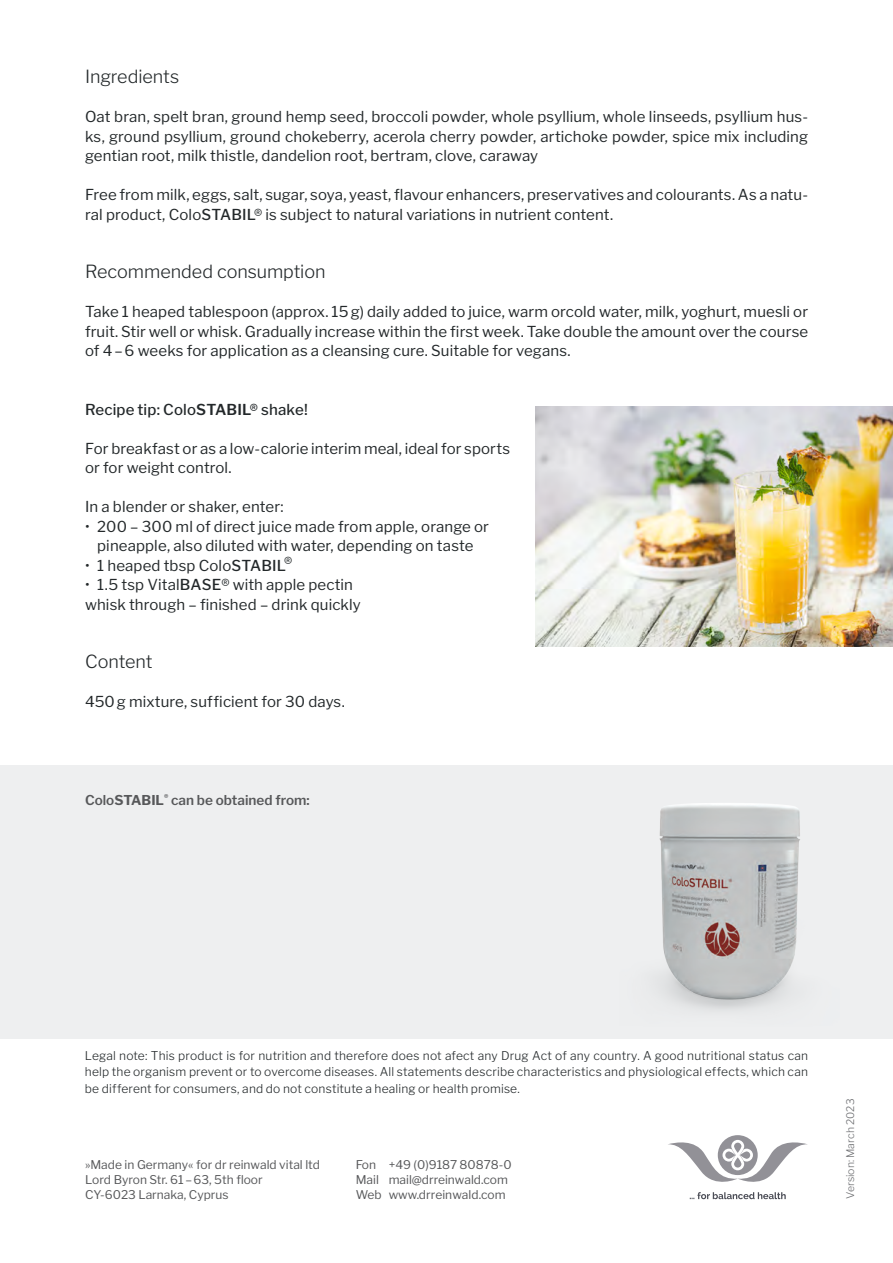
<style>
.page{position:relative;width:893px;height:1263px;background:#fff}
.page>*{position:absolute;margin:0;border:0;box-sizing:border-box;transform-origin:0 0}
.t1{font:300 18px "Libre Franklin";letter-spacing:-.005em;color:#23282a}
.t2{font:15px/19.5px "Libre Franklin";letter-spacing:.01em;color:#23282a}
.t3{font:500 15px "Libre Franklin";letter-spacing:.01em;color:#23282a}
.t4{font:600 13.5px "Libre Franklin";color:#57585a}
.t5{font:300 12px/16.5px "Libre Franklin";letter-spacing:.015em;color:#23282a;text-align:justify}
.t6{font:12px/15px "Libre Franklin";color:#57585a}
.t7{font:300 10.5px "Libre Franklin";color:#6c6d70}
.s1{font-weight:500}
.s2{font-weight:600}
.s3{font-weight:700}
</style>
<div class="page">
<svg style="left:668px;top:1135px;width:140px;height:64px"></svg>
<div style="left:0;top:766px;width:893px;height:273px;background:#eeeff0"></div>
<img style="left:659px;top:803px;width:141px;height:208px">
<img style="left:536px;top:406px;width:357px;height:241px">
<p class="t1" style="left:85px;top:66px;width:96px">Ingredients</p>
<p class="t2" style="left:85px;top:107px;width:725px;text-align:justify">Oat bran, spelt bran, ground hemp seed, broccoli powder, whole psyllium, whole linseeds, psyllium hus&shy;ks, ground psyllium, ground chokeberry, acerola cherry powder, artichoke powder, spice mix including gentian root, milk thistle, dandelion root, bertram, clove, caraway</p>
<p class="t2" style="left:85px;top:185px;width:725px">Free from milk, eggs, salt, sugar, soya, yeast, flavour enhancers, preservatives and colourants. As a natu&shy;ral product, Colo<span class="s1">STABIL</span>® is subject to natural variations in nutrient content.</p>
<p class="t1" style="left:85px;top:261px;width:242px">Recommended consumption</p>
<p class="t2" style="left:85px;top:302px;width:725px;text-align:justify">Take 1 heaped tablespoon (approx. 15g) daily added to juice, warm orcold water, milk, yoghurt, muesli or fruit. Stir well or whisk. Gradually increase within the first week. Take double the amount over the course of 4–6 weeks for application as a cleansing cure. Suitable for vegans.</p>
<p class="t3" style="left:85px;top:400px;width:224px">Recipe tip: Colo<span class="s2">STABIL</span>® shake!</p>
<p class="t2" style="left:85px;top:439px;width:427px">For breakfast or as a low-calorie interim meal, ideal for sports or for weight control.</p>
<p class="t2" style="left:85px;top:497px;width:200px">In a blender or shaker, enter:</p>
<p class="t2" style="left:85px;top:517px;width:405px;text-align:center">• 200 – 300 ml of direct juice made from apple, orange or pineapple, also diluted with water, depending on taste</p>
<p class="t2" style="left:85px;top:556px;width:209px">• 1 heaped tbsp Colo<span class="s1">STABIL</span>®</p>
<p class="t2" style="left:85px;top:575px;width:277px">• 1.5 tsp Vital<span class="s1">BASE</span>® with apple pectin whisk through – finished – drink quickly</p>
<p class="t1" style="left:85px;top:651px;width:69px">Content</p>
<p class="t2" style="left:85px;top:692px;width:261px">450g mixture, sufficient for 30 days.</p>
<p class="t4" style="left:85px;top:792px;width:226px">Colo<span class="s3">STABIL</span><sup>®</sup> can be obtained from:</p>
<p class="t5" style="left:85px;top:1047px;width:725px">Legal note: This product is for nutrition and therefore does not afect any Drug Act of any country. A good nutritional status can help the organism prevent or to overcome diseases. All statements describe characteristics and physiological effects, which can be different for consumers, and do not constitute a healing or health promise.</p>
<p class="t6" style="left:85px;top:1157px;width:236px">»Made in Germany« for dr reinwald vital ltd<br>Lord Byron Str. 61–63, 5th floor<br>CY-6023 Larnaka, Cyprus</p>
<p class="t6" style="left:356px;top:1157px;width:158px">Fon +49 (0)9187 80878-0<br>Mail mail@drreinwald.com<br>Web www.drreinwald.com</p>
<p class="t7" style="left:844px;top:1199px;width:102px;rotate:-90deg">Version: March 2023</p>
</div>
